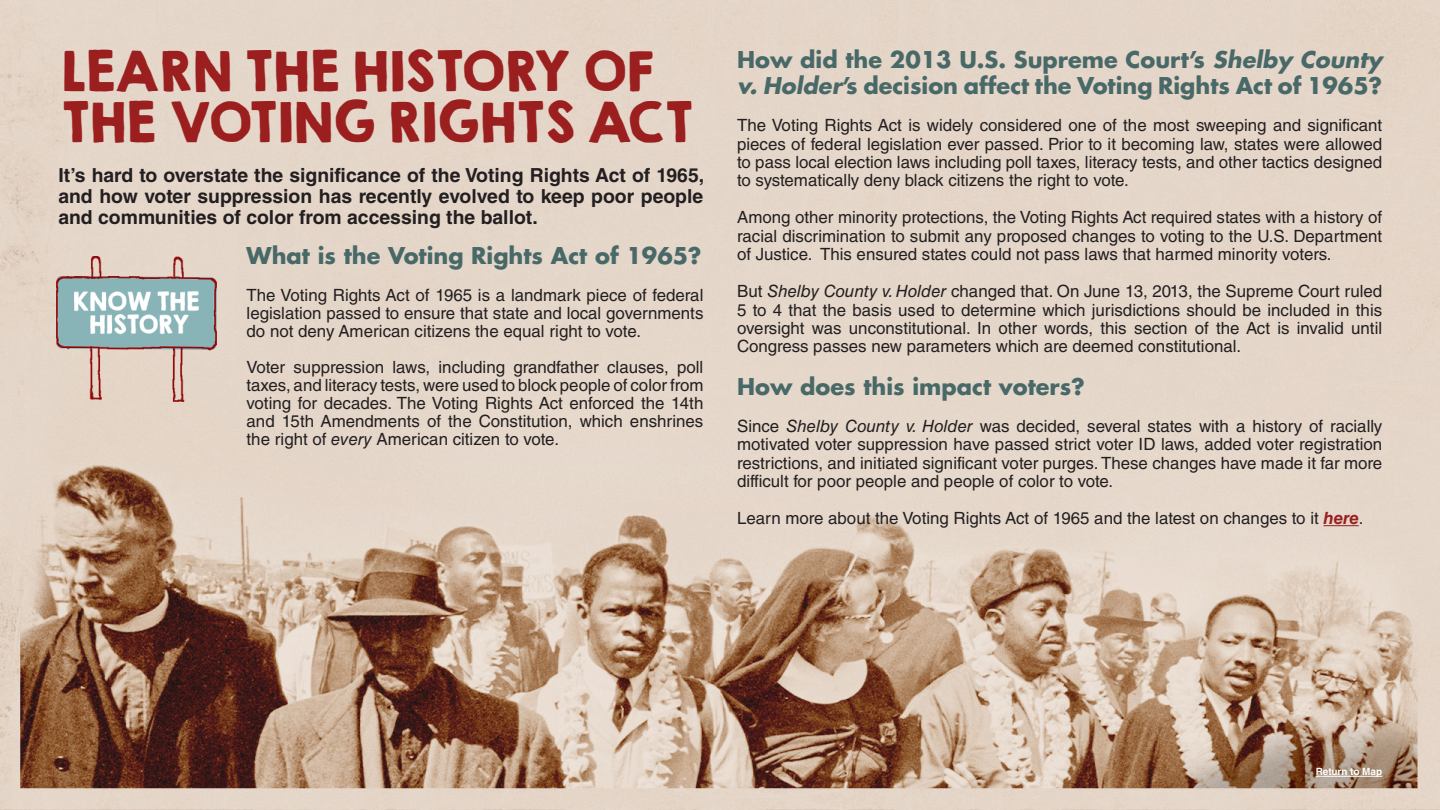
<style>
.page{position:relative;width:1440px;height:810px;background:#fff}
.page>*{position:absolute;margin:0;border:0;box-sizing:border-box;transform-origin:0 0}
.t1{font:50px "KGHAPPY Solid";letter-spacing:-.06em;color:#9a1f1e}
.t2{font:700 22.5px/26.2px "Futura Std";color:#486967}
.t3{font:700 19.38px/21.2px "Helvetica LT Std";color:#231f20;text-align:justify}
.t4{font:16.88px/18.5px "Helvetica LT Std";color:#231f20;text-align:justify}
.t5{font:700 10px "Helvetica LT Std";letter-spacing:-.005em;color:#fff}
.s1{font-style:italic}
.s2{font-weight:700;font-style:italic;color:#9a1f1e}
</style>
<div class="page">
<img style="left:0;top:0;width:1440px;height:810px">
<img style="left:57px;top:257px;width:160px;height:144px">
<hr style="left:1323px;top:525px;width:36px;height:1px;background:#9a1f1e">
<hr style="left:1316px;top:776px;width:66px;height:1px;background:#fff">
<p class="t1" style="left:58px;top:32px;width:598px">LEARN THE HISTORY OF</p>
<p class="t1" style="left:58px;top:84px;width:637px">THE VOTING RIGHTS ACT</p>
<p class="t3" style="left:58px;top:164px;width:647px">It’s hard to overstate the significance of the Voting Rights Act of 1965, and how voter suppression has recently evolved to keep poor people and communities of color from accessing the ballot.</p>
<p class="t2" style="left:247px;top:242px;width:456px">What is the Voting Rights Act of 1965?</p>
<p class="t4" style="left:247px;top:286px;width:458px;line-height:18.1px">The Voting Rights Act of 1965 is a landmark piece of federal legislation passed to ensure that state and local governments do not deny American citizens the equal right to vote.</p>
<p class="t4" style="left:247px;top:358px;width:458px;line-height:18.1px">Voter suppression laws, including grandfather clauses, poll taxes, and literacy tests, were used to block people of color from voting for decades. The Voting Rights Act enforced the 14th and 15th Amendments of the Constitution, which enshrines the right of <span class="s1">every</span> American citizen to vote.</p>
<p class="t2" style="left:737px;top:46px;width:647px">How did the 2013 U.S. Supreme Court’s <span class="s1">Shelby County v. Holder</span>’s decision affect the Voting Rights Act of 1965?</p>
<p class="t4" style="left:737px;top:116px;width:647px">The Voting Rights Act is widely considered one of the most sweeping and significant pieces of federal legislation ever passed. Prior to it becoming law, states were allowed to pass local election laws including poll taxes, literacy tests, and other tactics designed to systematically deny black citizens the right to vote.</p>
<p class="t4" style="left:737px;top:208px;width:647px">Among other minority protections, the Voting Rights Act required states with a history of racial discrimination to submit any proposed changes to voting to the U.S. Department of Justice. This ensured states could not pass laws that harmed minority voters.</p>
<p class="t4" style="left:737px;top:282px;width:647px">But <span class="s1">Shelby County v. Holder</span> changed that. On June 13, 2013, the Supreme Court ruled 5 to 4 that the basis used to determine which jurisdictions should be included in this oversight was unconstitutional. In other words, this section of the Act is invalid until Congress passes new parameters which are deemed constitutional.</p>
<p class="t2" style="left:737px;top:373px;width:349px">How does this impact voters?</p>
<p class="t4" style="left:737px;top:417px;width:647px">Since <span class="s1">Shelby County v. Holder</span> was decided, several states with a history of racially motivated voter suppression have passed strict voter ID laws, added voter registration restrictions, and initiated significant voter purges. These changes have made it far more difficult for poor people and people of color to vote.</p>
<p class="t4" style="left:737px;top:509px;width:628px">Learn more about the Voting Rights Act of 1965 and the latest on changes to it <span class="s2">here</span>.</p>
<p class="t5" style="left:1316px;top:766px;width:68px">Return to Map</p>
</div>
